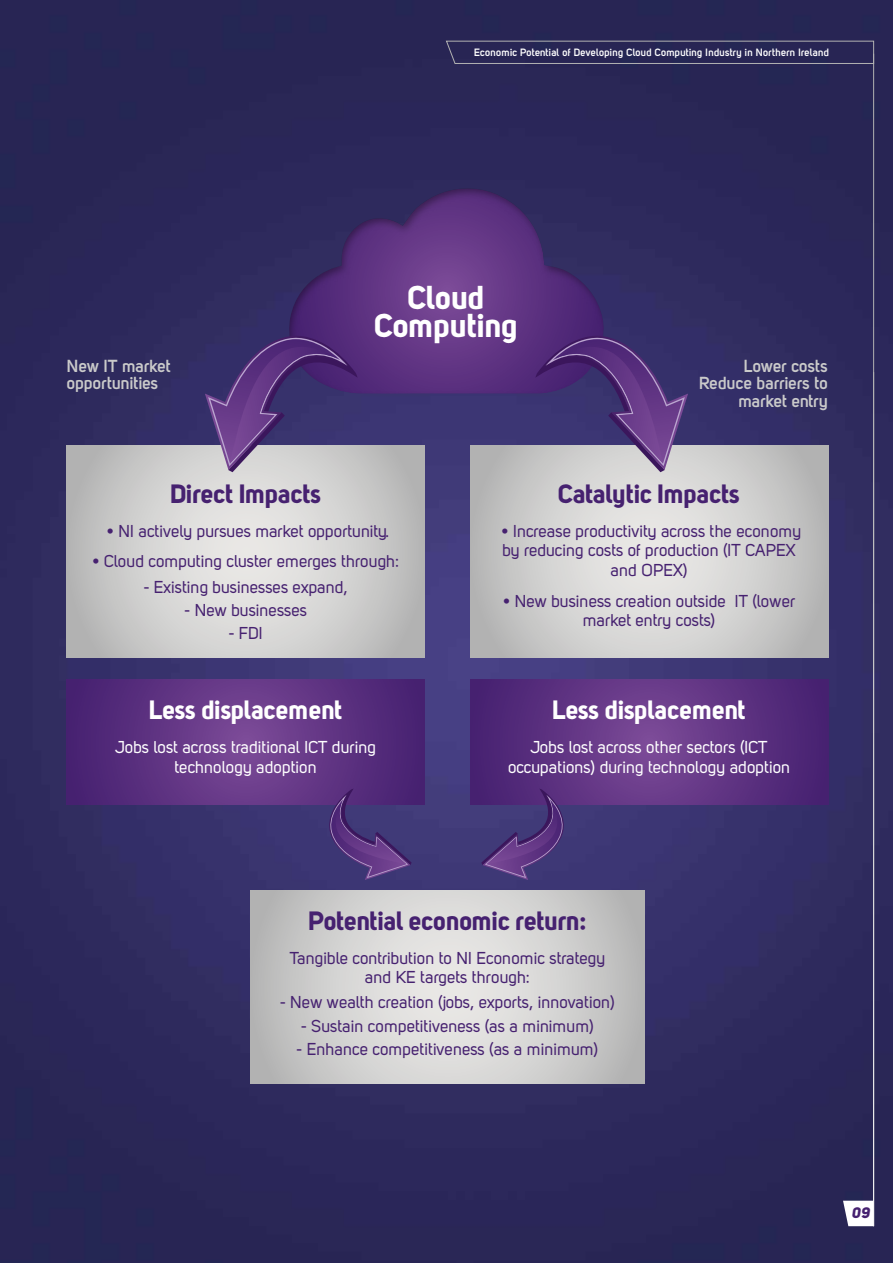
<style>
.page{position:relative;width:893px;height:1263px;background:#fff}
.page>*{position:absolute;margin:0;border:0;box-sizing:border-box;transform-origin:0 0}
.t1{font:32.7px/28.2px "Uni Sans Bold";color:#fff;text-align:center}
.t2{font:26.25px "Uni Sans Bold";letter-spacing:-.01em;color:#462170}
.t3{font:26.25px "Uni Sans Bold";color:#fff}
.t4{font:700 17.25px/17.2px "Uni Sans Semi";color:#cacaca}
.t5{font:16.95px/19.6px "Uni Sans Regular";color:#462170;text-align:center}
.t6{font:16.95px/19.6px "Uni Sans Regular";color:#fff;text-align:center}
.t7{font:15px "Uni Sans Heavy Italic";color:#462170}
.t8{font:700 10.5px "Uni Sans Semi";letter-spacing:.015em;color:#fff}
</style>
<div class="page">
<img style="left:0;top:0;width:893px;height:1263px">
<svg style="left:843px;top:1201px;width:30px;height:25px"></svg>
<hr style="left:873px;top:54px;width:1px;height:1172px;background:#b2b2b2">
<svg style="left:445px;top:40px;width:429px;height:24px;background:#33315c"></svg>
<svg style="left:251px;top:890px;width:393px;height:193px;background:#d0d0cf"></svg>
<svg style="left:67px;top:446px;width:358px;height:211px;background:#cececd"></svg>
<svg style="left:470px;top:446px;width:358px;height:211px;background:#cececd"></svg>
<svg style="left:470px;top:680px;width:358px;height:200px;background:#51337b"></svg>
<svg style="left:67px;top:680px;width:358px;height:200px;background:#50327a"></svg>
<div style="left:288px;top:185px;width:316px;height:209px;background:#1c1c1b;opacity:.4"></div>
<svg style="left:535px;top:335px;width:153px;height:137px;background:#624f87"></svg>
<svg style="left:205px;top:335px;width:153px;height:137px;background:#624f86"></svg>
<hr style="left:873px;top:372px;width:1px;height:854px;background:#fff">
<p class="t8" style="left:474px;top:46px;width:356px">Economic Potential of Developing Cloud Computing Industry in Northern Ireland</p>
<h1 class="t1" style="left:375px;top:283px;width:145px">Cloud<br>Computing</h1>
<p class="t4" style="left:67px;top:357px;width:105px">New IT market opportunities</p>
<p class="t4" style="left:699px;top:357px;width:130px;text-align:right">Lower costs<br>Reduce barriers to market entry</p>
<h2 class="t2" style="left:170px;top:477px;width:152px">Direct Impacts</h2>
<h2 class="t2" style="left:559px;top:477px;width:183px">Catalytic Impacts</h2>
<p class="t5" style="left:107px;top:521px;width:284px">• NI actively pursues market opportunity.</p>
<p class="t5" style="left:92px;top:551px;width:308px">• Cloud computing cluster emerges through:</p>
<p class="t5" style="left:144px;top:577px;width:206px">- Existing businesses expand,</p>
<p class="t5" style="left:185px;top:600px;width:124px">- New businesses</p>
<p class="t5" style="left:229px;top:623px;width:35px">- FDI</p>
<p class="t5" style="left:501px;top:521px;width:301px">• Increase productivity across the economy by reducing costs of production (IT CAPEX and OPEX)</p>
<p class="t5" style="left:503px;top:591px;width:294px">• New business creation outside IT (lower market entry costs)</p>
<h2 class="t3" style="left:149px;top:694px;width:195px">Less displacement</h2>
<h2 class="t3" style="left:553px;top:694px;width:195px">Less displacement</h2>
<p class="t6" style="left:116px;top:737px;width:262px">Jobs lost across traditional ICT during technology adoption</p>
<p class="t6" style="left:508px;top:737px;width:284px">Jobs lost across other sectors (ICT occupations) during technology adoption</p>
<h2 class="t2" style="left:308px;top:904px;width:279px">Potential economic return:</h2>
<p class="t5" style="left:290px;top:948px;width:317px">Tangible contribution to NI Economic strategy and KE targets through:</p>
<p class="t5" style="left:280px;top:992px;width:336px">- New wealth creation (jobs, exports, innovation)</p>
<p class="t5" style="left:301px;top:1016px;width:294px">- Sustain competitiveness (as a minimum)</p>
<p class="t5" style="left:297px;top:1039px;width:303px">- Enhance competitiveness (as a minimum)</p>
<p class="t7" style="left:852px;top:1204px;width:20px">09</p>
</div>
